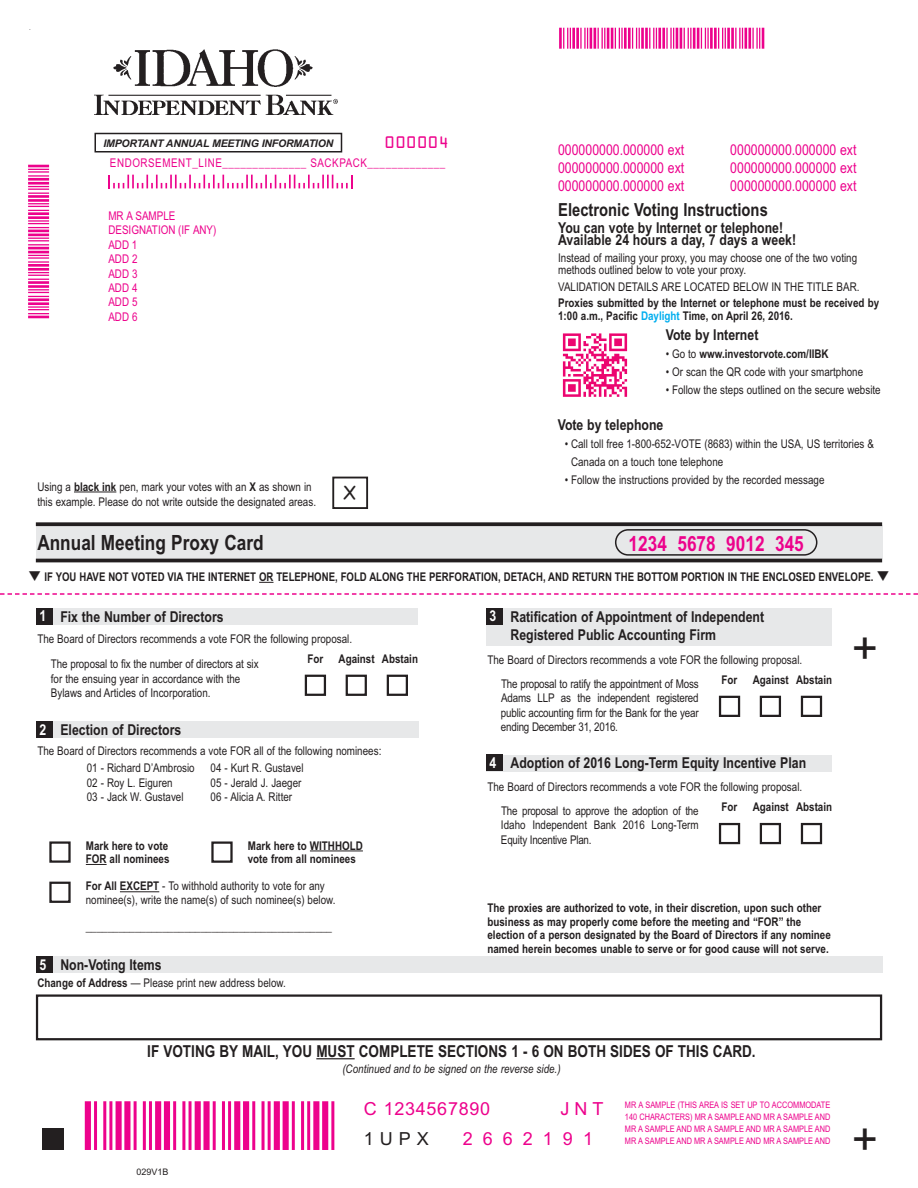
<style>
.page{position:relative;width:918px;height:1188px;background:#fff}
.page>*{position:absolute;margin:0;border:0;box-sizing:border-box;transform-origin:0 0}
.t1{font:124.95px "Terrapin Code 3 Of 9 HD";letter-spacing:-.005em;color:#ed028c}
.t2{font:53.85px "Terrapin Code 3 Of 9 HD";color:#ed028c}
.t3{font:45px "Arial";color:#231f20}
.t4{font:700 21px "Arial Narrow";color:#231f20}
.t5{font:700 21px "Arial Narrow";color:#ed028c}
.t6{font:700 18px "Arial Narrow";color:#231f20}
.t7{font:18px "Arial";letter-spacing:.04em;color:#ed028c}
.t8{font:18px/30.9px "Arial";letter-spacing:.555em;color:#ed028c}
.t9{font:18px "OCRA Extended";color:#ed028c}
.t10{font:18px "Arial";color:#231f20}
.t11{font:18px "Comic Sans MS";color:#231f20}
.t12{font:700 16.5px "Arial Narrow";color:#231f20}
.t13{font:700 15px/12.1px "Arial Narrow";color:#231f20}
.t14{font:15px/18px "Arial Narrow";color:#ed028c;text-align:justify}
.t15{font:12px/14.4px "Arial Narrow";color:#231f20}
.t16{font:700 12px/13.5px "Arial Narrow";color:#231f20}
.t17{font:12px/14.4px "Arial Narrow";color:#ed028c}
.t18{font:12px "Arial Narrow";letter-spacing:.045em;color:#ed028c}
.t19{font:italic 12px "Arial Narrow";color:#231f20}
.t20{font:italic 700 10.5px "Arial";letter-spacing:-.015em;color:#231f20}
.t21{font:9px/12px "Arial Narrow";color:#ed028c;text-align:justify}
.t22{font:9px "Arial";color:#231f20}
.t23{font:6px "Arial";color:#231f20}
.s1{font-weight:700}
.s2{color:#00aeef}
.s3{font-weight:400}
.s4{color:#fff}
</style>
<div class="page">
<div style="left:94px;top:133px;width:248px;height:20px;border:2px solid #231f20"></div>
<div style="left:36px;top:526px;width:846px;height:33px;background:#e7e8e9"></div>
<svg style="left:36px;top:522px;width:343px;height:4px"></svg>
<hr style="left:36px;top:559px;width:846px;height:3px;background:#231f20">
<div style="left:36px;top:956px;width:846px;height:17px;background:#e7e8e9"></div>
<div style="left:38px;top:721px;width:380px;height:17px;background:#e7e8e9"></div>
<div style="left:37px;top:608px;width:381px;height:17px;background:#e7e8e9"></div>
<hr style="left:74px;top:492px;width:42px;height:1px;background:#231f20">
<div style="left:332px;top:477px;width:36px;height:32px;border:2px solid #231f20"></div>
<img style="left:94px;top:50px;width:243px;height:64px">
<div style="left:42px;top:1129px;width:22px;height:21px;background:#231f20"></div>
<div style="left:36px;top:721px;width:17px;height:17px;background:#231f20"></div>
<div style="left:211px;top:841px;width:22px;height:22px;border:2px solid #231f20"></div>
<hr style="left:310px;top:851px;width:53px;height:1px;background:#231f20">
<div style="left:49px;top:841px;width:22px;height:22px;border:2px solid #231f20"></div>
<div style="left:49px;top:882px;width:22px;height:21px;border:2px solid #231f20"></div>
<svg style="left:86px;top:864px;width:21px;height:1px"></svg>
<hr style="left:120px;top:891px;width:39px;height:1px;background:#231f20">
<div style="left:36px;top:608px;width:17px;height:17px;background:#231f20"></div>
<div style="left:305px;top:675px;width:21px;height:21px;border:2px solid #231f20"></div>
<div style="left:346px;top:675px;width:21px;height:21px;border:2px solid #231f20"></div>
<div style="left:36px;top:956px;width:17px;height:17px;background:#231f20"></div>
<div style="left:36px;top:994px;width:846px;height:46px;border:2px solid #231f20"></div>
<svg style="left:0;top:593px;width:379px;height:2px"></svg>
<svg style="left:379px;top:522px;width:539px;height:519px"></svg>
<svg style="left:108px;top:175px;width:244px;height:13px"></svg>
<img style="left:562px;top:333px;width:66px;height:64px">
<hr style="left:316px;top:1058px;width:39px;height:1px;background:#231f20">
<svg style="left:615px;top:529px;width:202px;height:27px"></svg>
<div style="left:0;top:569px;width:918px;height:16px;background:#fff"></div>
<svg style="left:259px;top:582px;width:15px;height:1px"></svg>
<p class="t23" style="left:29px;top:24px;width:3px">.</p>
<h2 class="t2" style="left:-1px;top:318px;width:156px;rotate:-90deg">NNNNNNNNN</h2>
<p class="t20" style="left:103px;top:137px;width:231px">IMPORTANT ANNUAL MEETING INFORMATION</p>
<h3 class="t9" style="left:384px;top:131px;width:67px">000004</h3>
<p class="t18" style="left:110px;top:156px;width:337px">ENDORSEMENT_LINE______________ SACKPACK_____________</p>
<p class="t17" style="left:108px;top:209px;width:110px">MR A SAMPLE<br>DESIGNATION (IF ANY)<br>ADD 1<br>ADD 2<br>ADD 3<br>ADD 4<br>ADD 5<br>ADD 6</p>
<p class="t15" style="left:37px;top:479px;width:280px;line-height:15px">Using a <span class="s1">black ink</span> pen, mark your votes with an <span class="s1">X</span> as shown in this example. Please do not write outside the designated areas.</p>
<h3 class="t11" style="left:343px;top:482px;width:15px">X</h3>
<h3 class="t4" style="left:37px;top:531px;width:228px">Annual Meeting Proxy Card</h3>
<h2 class="t2" style="left:559px;top:-1px;width:208px">NNNNNNNNNNNN</h2>
<p class="t14" style="left:558px;top:141px;width:128px">000000000.000000 ext 000000000.000000 ext 000000000.000000 ext</p>
<p class="t14" style="left:730px;top:141px;width:128px">000000000.000000 ext 000000000.000000 ext 000000000.000000 ext</p>
<h3 class="t6" style="left:558px;top:199px;width:211px">Electronic Voting Instructions</h3>
<p class="t13" style="left:558px;top:222px;width:239px">You can vote by Internet or telephone!<br>Available 24 hours a day, 7 days a week!</p>
<p class="t15" style="left:558px;top:252px;width:301px;line-height:12.1px">Instead of mailing your proxy, you may choose one of the two voting methods outlined below to vote your proxy.</p>
<p class="t15" style="left:558px;top:279px;width:303px">VALIDATION DETAILS ARE LOCATED BELOW IN THE TITLE BAR.</p>
<p class="t16" style="left:558px;top:297px;width:323px;line-height:12.1px">Proxies submitted by the Internet or telephone must be received by<br>1:00 a.m., Pacific <span class="s2">Daylight</span> Time, on April 26, 2016.</p>
<p class="t13" style="left:666px;top:329px;width:94px">Vote by Internet</p>
<p class="t16" style="left:666px;top:347px;width:164px"><span class="s3">• Go to</span> www.investorvote.com/IIBK</p>
<p class="t15" style="left:666px;top:364px;width:199px">• Or scan the QR code with your smartphone</p>
<p class="t15" style="left:666px;top:382px;width:217px">• Follow the steps outlined on the secure website</p>
<p class="t13" style="left:558px;top:419px;width:107px">Vote by telephone</p>
<p class="t15" style="left:571px;top:435px;width:304px;line-height:18px;text-indent:-6px">• Call toll free 1-800-652-VOTE (8683) within the USA, US territories &amp;<br>Canada on a touch tone telephone</p>
<p class="t15" style="left:565px;top:472px;width:261px">• Follow the instructions provided by the recorded message</p>
<h3 class="t5" style="left:629px;top:531px;width:177px">1234 5678 9012 345</h3>
<p class="t16" style="left:28px;top:570px;width:863px">❑ IF YOU HAVE NOT VOTED VIA THE INTERNET OR TELEPHONE, FOLD ALONG THE PERFORATION, DETACH, AND RETURN THE BOTTOM PORTION IN THE ENCLOSED ENVELOPE. ❑</p>
<p class="t13" style="left:39px;top:610px;width:186px"><span class="s4">1</span> Fix the Number of Directors</p>
<p class="t13" style="left:490px;top:610px;width:276px"><span class="s4">3</span> Ratification of Appointment of Independent</p>
<p class="t15" style="left:37px;top:631px;width:316px">The Board of Directors recommends a vote FOR the following proposal.</p>
<p class="t13" style="left:510px;top:628px;width:207px">Registered Public Accounting Firm</p>
<p class="t16" style="left:307px;top:652px;width:17px">For</p>
<p class="t16" style="left:339px;top:652px;width:81px">Against Abstain</p>
<p class="t15" style="left:488px;top:652px;width:316px">The Board of Directors recommends a vote FOR the following proposal.</p>
<p class="t16" style="left:722px;top:673px;width:17px">For</p>
<p class="t16" style="left:753px;top:673px;width:81px">Against Abstain</p>
<p class="t15" style="left:51px;top:657px;width:209px">The proposal to fix the number of directors at six for the ensuing year in accordance with the<br>Bylaws and Articles of Incorporation.</p>
<p class="t15" style="left:501px;top:677px;width:199px;text-align:justify">The proposal to ratify the appointment of Moss Adams LLP as the independent registered public accounting firm for the Bank for the year ending December 31, 2016.</p>
<p class="t13" style="left:490px;top:757px;width:318px"><span class="s4">4</span> Adoption of 2016 Long-Term Equity Incentive Plan</p>
<p class="t15" style="left:488px;top:780px;width:316px">The Board of Directors recommends a vote FOR the following proposal.</p>
<p class="t16" style="left:722px;top:800px;width:17px">For</p>
<p class="t16" style="left:753px;top:800px;width:81px">Against Abstain</p>
<p class="t13" style="left:39px;top:724px;width:143px"><span class="s4">2</span> Election of Directors</p>
<p class="t15" style="left:37px;top:744px;width:346px">The Board of Directors recommends a vote FOR all of the following nominees:</p>
<p class="t15" style="left:87px;top:761px;width:109px">01 - Richard D’Ambrosio<br>02 - Roy L. Eiguren<br>03 - Jack W. Gustavel</p>
<p class="t15" style="left:211px;top:761px;width:94px">04 - Kurt R. Gustavel<br>05 - Jerald J. Jaeger<br>06 - Alicia A. Ritter</p>
<p class="t15" style="left:501px;top:804px;width:199px;text-align:justify">The proposal to approve the adoption of the Idaho Independent Bank 2016 Long-Term Equity Incentive Plan.</p>
<p class="t16" style="left:248px;top:839px;width:117px">Mark here to WITHHOLD vote from all nominees</p>
<p class="t16" style="left:86px;top:839px;width:85px">Mark here to vote<br>FOR all nominees</p>
<p class="t15" style="left:86px;top:879px;width:251px;line-height:13.5px"><span class="s1">For All EXCEPT</span> - To withhold authority to vote for any nominee(s), write the name(s) of such nominee(s) below.</p>
<p class="t15" style="left:86px;top:920px;width:248px">_____________________________________________</p>
<p class="t16" style="left:487px;top:901px;width:345px">The proxies are authorized to vote, in their discretion, upon such other business as may properly come before the meeting and “FOR” the election of a person designated by the Board of Directors if any nominee named herein becomes unable to serve or for good cause will not serve.</p>
<p class="t13" style="left:39px;top:959px;width:124px"><span class="s4">5</span> Non-Voting Items</p>
<p class="t15" style="left:37px;top:976px;width:250px"><span class="s1">Change of Address</span> — Please print new address below.</p>
<h3 class="t12" style="left:147px;top:1042px;width:610px">IF VOTING BY MAIL, YOU MUST COMPLETE SECTIONS 1 - 6 ON BOTH SIDES OF THIS CARD.</h3>
<p class="t19" style="left:342px;top:1062px;width:220px">(Continued and to be signed on the reverse side.)</p>
<h3 class="t3" style="left:852px;top:622px;width:28px">+</h3>
<h1 class="t1" style="left:85px;top:1034px;width:279px">NNNNNNN</h1>
<p class="t21" style="left:625px;top:1099px;width:207px">MR A SAMPLE (THIS AREA IS SET UP TO ACCOMMODATE 140 CHARACTERS) MR A SAMPLE AND MR A SAMPLE AND MR A SAMPLE AND MR A SAMPLE AND MR A SAMPLE AND MR A SAMPLE AND MR A SAMPLE AND MR A SAMPLE AND</p>
<h3 class="t7" style="left:364px;top:1098px;width:128px">C 1234567890</h3>
<h3 class="t8" style="left:463px;top:1093px;width:142px;text-indent:98px">JNT<br>2662191</h3>
<h3 class="t10" style="left:364px;top:1129px;width:67px">1UPX</h3>
<h3 class="t3" style="left:852px;top:1113px;width:28px">+</h3>
<p class="t22" style="left:136px;top:1167px;width:34px">029V1B</p>
</div>
